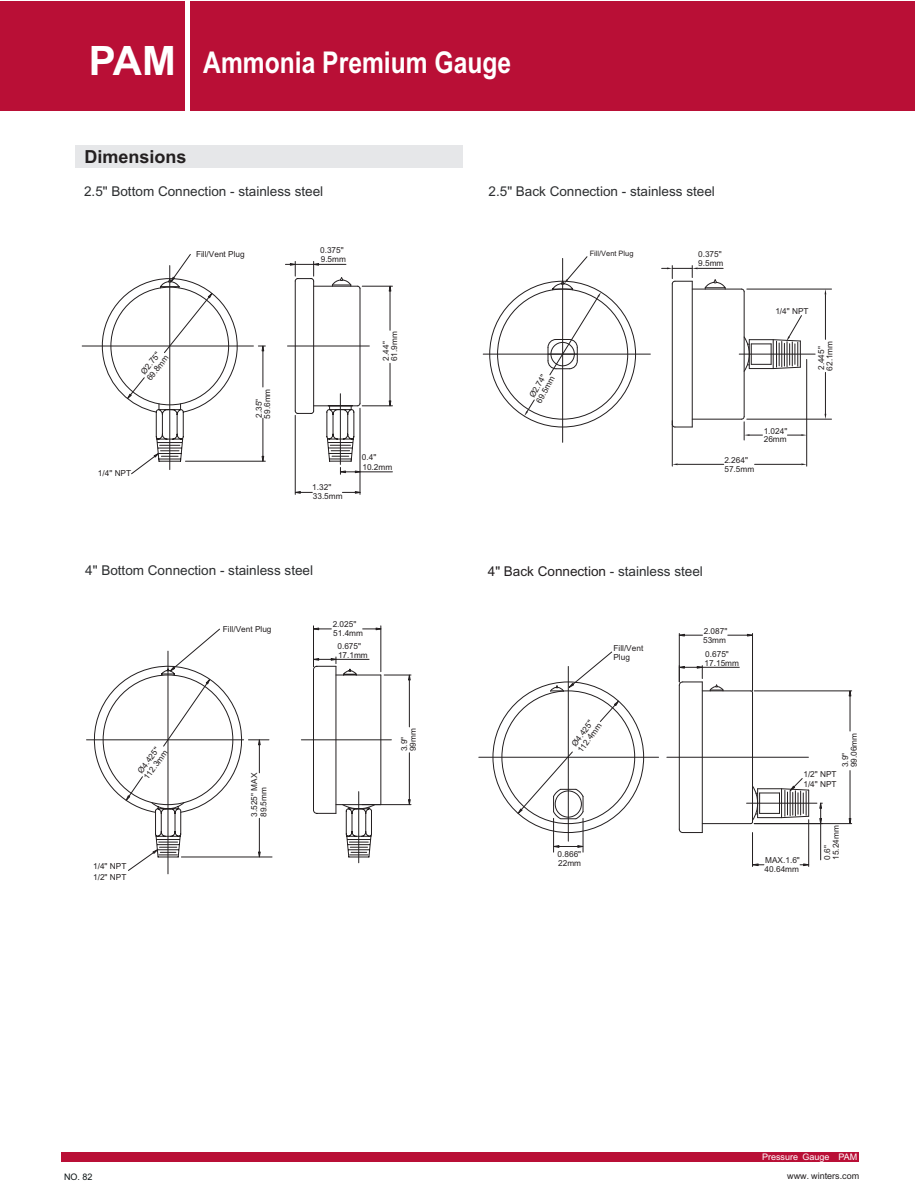
<style>
.page{position:relative;width:915px;height:1191px;background:#fff}
.page>*{position:absolute;margin:0;border:0;box-sizing:border-box;transform-origin:0 0}
.t1{font:700 30px "Arial Narrow";color:#fff}
.t2{font:700 18px "Arial";color:#231f20}
.t3{font:13.5px "Arial Unicode MS";color:#2c2e30}
.t4{font:13.5px "Arial Unicode MS";color:#231f20}
.t5{font:9px "Arial";color:#fff}
.t6{font:9px "Arial";color:#231f20}
.t7{font:9px "Arial";color:#0b1314}
.t8{font:8.25px/9.3px "Arial Unicode MS";color:#231f20}
.t9{font:7.5px "Arial Unicode MS";color:#231f20}
.s1{font-family:"Arial";font-size:40.5px}
.s2{font-family:"Arial"}
.s3{color:#2c2e30}
.s4{font-family:"Sim Sun"}
</style>
<div class="page">
<div style="left:75px;top:145px;width:387px;height:22px;background:#e6e7e9"></div>
<hr style="left:340px;top:394px;width:1px;height:70px;background:#231f20">
<hr style="left:82px;top:346px;width:171px;height:1px;background:#231f20">
<hr style="left:287px;top:346px;width:82px;height:1px;background:#231f20">
<hr style="left:359px;top:408px;width:1px;height:86px;background:#231f20">
<hr style="left:295px;top:415px;width:1px;height:79px;background:#231f20">
<svg style="left:342px;top:491px;width:19px;height:2px"></svg>
<svg style="left:294px;top:491px;width:18px;height:2px"></svg>
<svg style="left:340px;top:467px;width:22px;height:7px"></svg>
<hr style="left:185px;top:461px;width:80px;height:1px;background:#231f20">
<hr style="left:262px;top:351px;width:1px;height:36px;background:#231f20">
<hr style="left:262px;top:418px;width:1px;height:38px;background:#231f20">
<svg style="left:258px;top:345px;width:7px;height:6px"></svg>
<svg style="left:261px;top:456px;width:3px;height:6px"></svg>
<hr style="left:362px;top:286px;width:30px;height:1px;background:#231f20">
<hr style="left:362px;top:405px;width:30px;height:1px;background:#231f20">
<hr style="left:389px;top:291px;width:1px;height:39px;background:#231f20">
<hr style="left:389px;top:363px;width:1px;height:38px;background:#231f20">
<svg style="left:388px;top:285px;width:3px;height:6px"></svg>
<svg style="left:388px;top:400px;width:3px;height:7px"></svg>
<svg style="left:96px;top:254px;width:147px;height:220px"></svg>
<svg style="left:285px;top:261px;width:75px;height:200px"></svg>
<hr style="left:483px;top:354px;width:167px;height:1px;background:#231f20">
<hr style="left:562px;top:258px;width:1px;height:184px;background:#231f20">
<hr style="left:743px;top:292px;width:1px;height:124px;background:#231f20">
<hr style="left:692px;top:419px;width:49px;height:1px;background:#231f20">
<hr style="left:692px;top:289px;width:49px;height:1px;background:#231f20">
<hr style="left:691px;top:281px;width:1px;height:146px;background:#231f20">
<hr style="left:671px;top:284px;width:1px;height:140px;background:#231f20">
<svg style="left:672px;top:424px;width:20px;height:4px"></svg>
<hr style="left:739px;top:354px;width:75px;height:1px;background:#231f20">
<hr style="left:754px;top:464px;width:47px;height:1px;background:#231f20">
<hr style="left:677px;top:464px;width:46px;height:1px;background:#231f20">
<hr style="left:806px;top:359px;width:1px;height:107px;background:#231f20">
<hr style="left:671px;top:420px;width:1px;height:46px;background:#231f20">
<svg style="left:740px;top:416px;width:22px;height:24px"></svg>
<svg style="left:787px;top:434px;width:19px;height:2px"></svg>
<hr style="left:824px;top:372px;width:1px;height:42px;background:#231f20">
<hr style="left:824px;top:294px;width:1px;height:45px;background:#231f20">
<hr style="left:746px;top:419px;width:85px;height:1px;background:#231f20">
<hr style="left:746px;top:289px;width:85px;height:1px;background:#231f20">
<svg style="left:524px;top:399px;width:10px;height:17px"></svg>
<svg style="left:547px;top:256px;width:53px;height:119px"></svg>
<svg style="left:661px;top:265px;width:64px;height:24px"></svg>
<hr style="left:168px;top:651px;width:1px;height:223px;background:#231f20">
<hr style="left:358px;top:791px;width:1px;height:71px;background:#231f20">
<hr style="left:301px;top:739px;width:90px;height:1px;background:#231f20">
<hr style="left:86px;top:739px;width:157px;height:1px;background:#231f20">
<svg style="left:311px;top:648px;width:100px;height:209px"></svg>
<hr style="left:181px;top:856px;width:91px;height:1px;background:#231f20">
<hr style="left:380px;top:626px;width:1px;height:45px;background:#231f20">
<hr style="left:313px;top:626px;width:1px;height:40px;background:#231f20">
<svg style="left:314px;top:627px;width:17px;height:3px"></svg>
<svg style="left:362px;top:627px;width:20px;height:3px"></svg>
<svg style="left:88px;top:628px;width:181px;height:243px"></svg>
<hr style="left:478px;top:757px;width:180px;height:1px;background:#231f20">
<hr style="left:701px;top:682px;width:1px;height:150px;background:#231f20">
<hr style="left:678px;top:685px;width:1px;height:144px;background:#231f20">
<hr style="left:752px;top:692px;width:1px;height:130px;background:#231f20">
<hr style="left:568px;top:666px;width:1px;height:175px;background:#231f20">
<hr style="left:702px;top:690px;width:48px;height:1px;background:#231f20">
<svg style="left:678px;top:828px;width:24px;height:5px"></svg>
<hr style="left:702px;top:823px;width:48px;height:1px;background:#231f20">
<hr style="left:666px;top:757px;width:142px;height:1px;background:#231f20">
<hr style="left:746px;top:803px;width:70px;height:1px;background:#231f20">
<hr style="left:849px;top:770px;width:1px;height:48px;background:#231f20">
<hr style="left:849px;top:696px;width:1px;height:35px;background:#231f20">
<hr style="left:754px;top:823px;width:97px;height:1px;background:#231f20">
<hr style="left:754px;top:690px;width:97px;height:1px;background:#231f20">
<svg style="left:848px;top:690px;width:3px;height:6px"></svg>
<svg style="left:848px;top:818px;width:3px;height:7px"></svg>
<hr style="left:752px;top:633px;width:1px;height:58px;background:#231f20">
<hr style="left:678px;top:633px;width:1px;height:49px;background:#231f20">
<svg style="left:678px;top:633px;width:24px;height:3px"></svg>
<svg style="left:727px;top:633px;width:26px;height:3px"></svg>
<hr style="left:684px;top:667px;width:55px;height:1px;background:#231f20">
<svg style="left:678px;top:665px;width:45px;height:26px"></svg>
<hr style="left:808px;top:819px;width:1px;height:47px;background:#231f20">
<hr style="left:752px;top:832px;width:1px;height:34px;background:#231f20">
<svg style="left:753px;top:863px;width:10px;height:3px"></svg>
<svg style="left:799px;top:863px;width:11px;height:3px"></svg>
<svg style="left:750px;top:778px;width:59px;height:46px"></svg>
<hr style="left:820px;top:823px;width:1px;height:37px;background:#231f20">
<hr style="left:754px;top:823px;width:68px;height:1px;background:#231f20">
<svg style="left:492px;top:651px;width:152px;height:182px"></svg>
<svg style="left:818px;top:802px;width:4px;height:25px"></svg>
<div style="left:0;top:1px;width:185px;height:110px;background:#b90f36"></div>
<div style="left:190px;top:1px;width:724px;height:110px;background:#b90f36"></div>
<div style="left:61px;top:1152px;width:797px;height:10px;background:#b90f36"></div>
<hr style="left:360px;top:471px;width:32px;height:1px;background:#231f20">
<svg style="left:743px;top:315px;width:58px;height:57px"></svg>
<hr style="left:553px;top:818px;width:1px;height:34px;background:#231f20">
<svg style="left:553px;top:845px;width:31px;height:3px"></svg>
<hr style="left:582px;top:818px;width:1px;height:34px;background:#231f20">
<h1 class="t1" style="left:89px;top:51px;width:423px"><span class="s1">PAM</span> Ammonia Premium Gauge</h1>
<h2 class="t2" style="left:84px;top:150px;width:104px">Dimensions</h2>
<h3 class="t3" style="left:84px;top:186px;width:240px"><span class="s2">2</span>.<span class="s2">5</span>" Bottom Connection - stainless steel</h3>
<p class="t8" style="left:196px;top:250px;width:50px">Fill/Vent Plug</p>
<p class="t8" style="left:320px;top:246px;width:27px">0.375"<br>9.5mm</p>
<p class="t8" style="left:139px;top:372px;width:31px;line-height:8.4px;rotate:-51deg">Ø2.75"<br>69.8mm</p>
<p class="t8" style="left:98px;top:469px;width:35px">1/4" NPT</p>
<p class="t8" style="left:255px;top:418px;width:31px;line-height:8.2px;rotate:-90deg">2.35"<br>59.6mm</p>
<p class="t8" style="left:382px;top:361px;width:31px;line-height:8.2px;rotate:-90deg">2.44"<br>61.9mm</p>
<p class="t8" style="left:312px;top:483px;width:32px">1.32"<br>33.5mm</p>
<p class="t8" style="left:362px;top:453px;width:32px">0.4"<br>10.2mm</p>
<h3 class="t3" style="left:488px;top:186px;width:228px"><span class="s2">2</span>.<span class="s2">5</span>" B<span class="s2">ack</span> Connection - stainless steel</h3>
<p class="t8" style="left:527px;top:396px;width:31px;line-height:8.4px;rotate:-61deg">Ø2.74"<br>69.5mm</p>
<p class="t9" style="left:589px;top:250px;width:45px">Fill/Vent Plug</p>
<p class="t8" style="left:698px;top:251px;width:27px;line-height:8.9px">0.375"<br>9.5mm</p>
<p class="t8" style="left:775px;top:307px;width:35px">1/4" NPT</p>
<p class="t8" style="left:817px;top:370px;width:31px;line-height:8.2px;rotate:-90deg">2.445"<br>62.1mm</p>
<p class="t8" style="left:724px;top:456px;width:31px;line-height:8.9px">2.264"<br>57.5mm</p>
<p class="t8" style="left:763px;top:427px;width:25px;line-height:8.9px">1.024"<br>26mm</p>
<h3 class="t3" style="left:85px;top:565px;width:229px">4" Bottom Connection - stainless steel</h3>
<h3 class="t4" style="left:487px;top:566px;width:216px">4" Back Connection <span class="s3">- stainless steel</span></h3>
<p class="t8" style="left:136px;top:771px;width:36px;line-height:8.4px;rotate:-53deg">Ø4.425"<br>112.3mm</p>
<p class="t8" style="left:93px;top:861px;width:35px">1/4" NPT</p>
<p class="t8" style="left:93px;top:873px;width:35px">1/2" NPT</p>
<p class="t8" style="left:223px;top:625px;width:50px">Fill/Vent Plug</p>
<p class="t8" style="left:250px;top:816px;width:45px;rotate:-90deg">3.525" MAX</p>
<p class="t8" style="left:259px;top:817px;width:31px;rotate:-90deg">89.5mm</p>
<p class="t8" style="left:332px;top:620px;width:32px">2.025"<br>51.4mm</p>
<p class="t8" style="left:337px;top:642px;width:32px">0.675"<br>17.1mm</p>
<p class="t8" style="left:409px;top:751px;width:24px;rotate:-90deg">99mm</p>
<p class="t8" style="left:400px;top:751px;width:16px;rotate:-90deg">3.9"</p>
<p class="t8" style="left:613px;top:643px;width:31px;line-height:9.9px">Fill/Vent<br>Plug</p>
<p class="t8" style="left:569px;top:744px;width:36px;line-height:8.4px;rotate:-53deg">Ø4.425"<br>112.4mm</p>
<p class="t8" style="left:557px;top:850px;width:25px">0.866"<br>22mm</p>
<p class="t8" style="left:702px;top:627px;width:26px">2.087"<br>53mm</p>
<p class="t8" style="left:704px;top:650px;width:36px">0.675"<br>17.15mm</p>
<p class="t8" style="left:841px;top:767px;width:36px;line-height:8.7px;rotate:-90deg">3.9"<br>99.06mm</p>
<p class="t8" style="left:803px;top:770px;width:35px;line-height:9.9px">1/2" NPT<br>1/4" NPT</p>
<p class="t8" style="left:764px;top:856px;width:37px">MAX.1.6"<br>40.64mm</p>
<p class="t8" style="left:823px;top:859px;width:36px;line-height:8.7px;rotate:-90deg">0.6"<br>15.24mm</p>
<p class="t5" style="left:761px;top:1153px;width:97px">Pressure Gauge PAM</p>
<p class="t7" style="left:64px;top:1173px;width:30px">NO. 82</p>
<p class="t6" style="left:786px;top:1172px;width:74px">www<span class="s4">.</span>winters.com</p>
</div>
